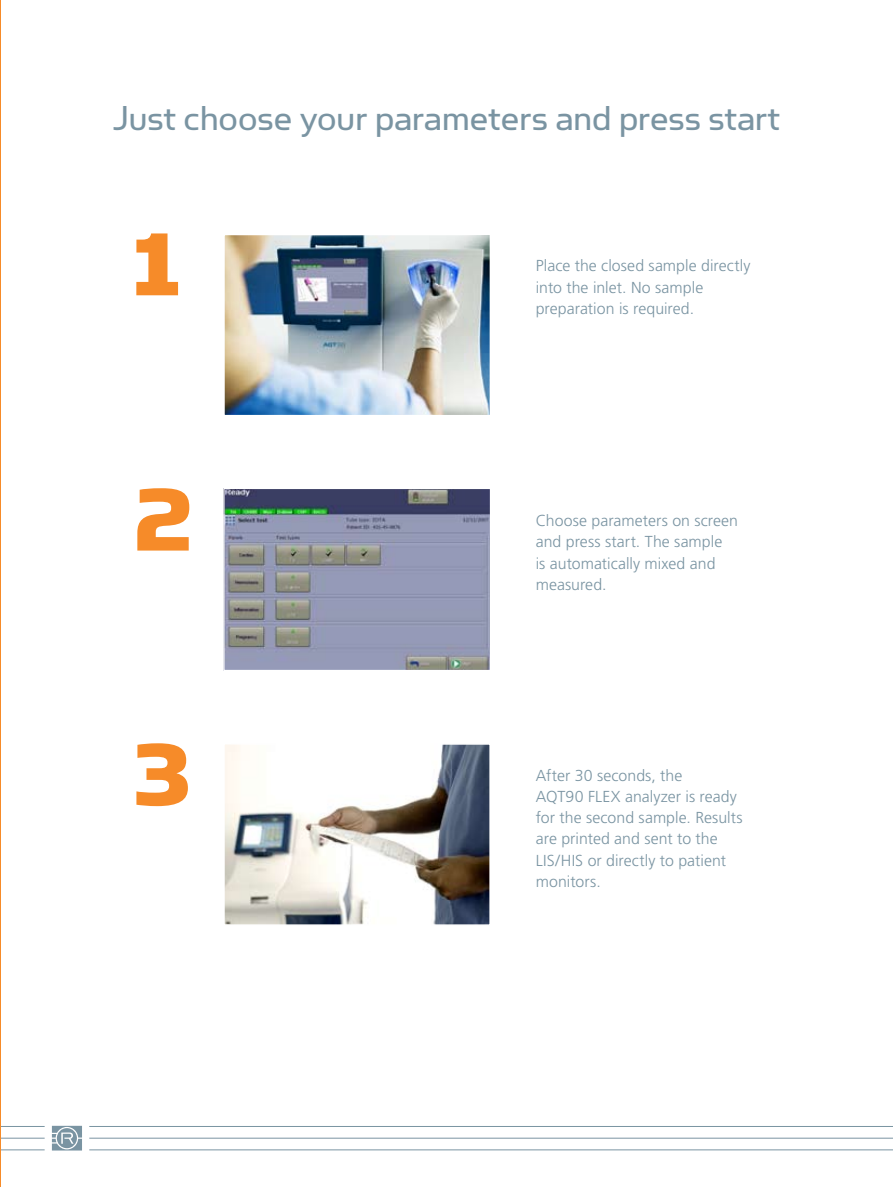
<style>
.page{position:relative;width:893px;height:1187px;background:#fff}
.page>*{position:absolute;margin:0;border:0;box-sizing:border-box;transform-origin:0 0}
.t1{font:100.5px "Simian Text Chimpanzee";color:#f68b29}
.t2{font:39px "Simian Text Orangutan";color:#7a94a2}
.t3{font:300 15.9px/21.1px "Frutiger";letter-spacing:.005em;color:#7a94a2}
</style>
<div class="page">
<img style="left:224px;top:235px;width:266px;height:180px">
<svg style="left:224px;top:744px;width:266px;height:181px"></svg>
<img style="left:225px;top:490px;width:264px;height:179px">
<div style="left:223px;top:488px;width:268px;height:183px;border:1px solid #fff"></div>
<hr style="left:0;top:1137px;width:893px;height:1px;background:#7a94a2">
<hr style="left:0;top:1149px;width:893px;height:1px;background:#7a94a2">
<hr style="left:0;top:1125px;width:893px;height:1px;background:#7a94a2">
<div style="left:46px;top:1089px;width:42px;height:96px;background:#fff"></div>
<svg style="left:52px;top:1125px;width:30px;height:25px"></svg>
<hr style="left:0;top:0;width:1px;height:1186px;background:#f68b29">
<h2 class="t2" style="left:113px;top:96px;width:669px">Just choose your parameters and press start</h2>
<h1 class="t1" style="left:134px;top:206px;width:48px">1</h1>
<h1 class="t1" style="left:134px;top:461px;width:60px">2</h1>
<h1 class="t1" style="left:134px;top:716px;width:58px">3</h1>
<p class="t3" style="left:536px;top:255px;width:216px">Place the closed sample directly into the inlet. No sample preparation is required.</p>
<p class="t3" style="left:536px;top:510px;width:204px">Choose parameters on screen and press start. The sample<br>is automatically mixed and measured.</p>
<p class="t3" style="left:536px;top:765px;width:208px">After 30 seconds, the<br>AQT90 FLEX analyzer is ready for the second sample. Results are printed and sent to the<br>LIS/HIS or directly to patient monitors.</p>
</div>
